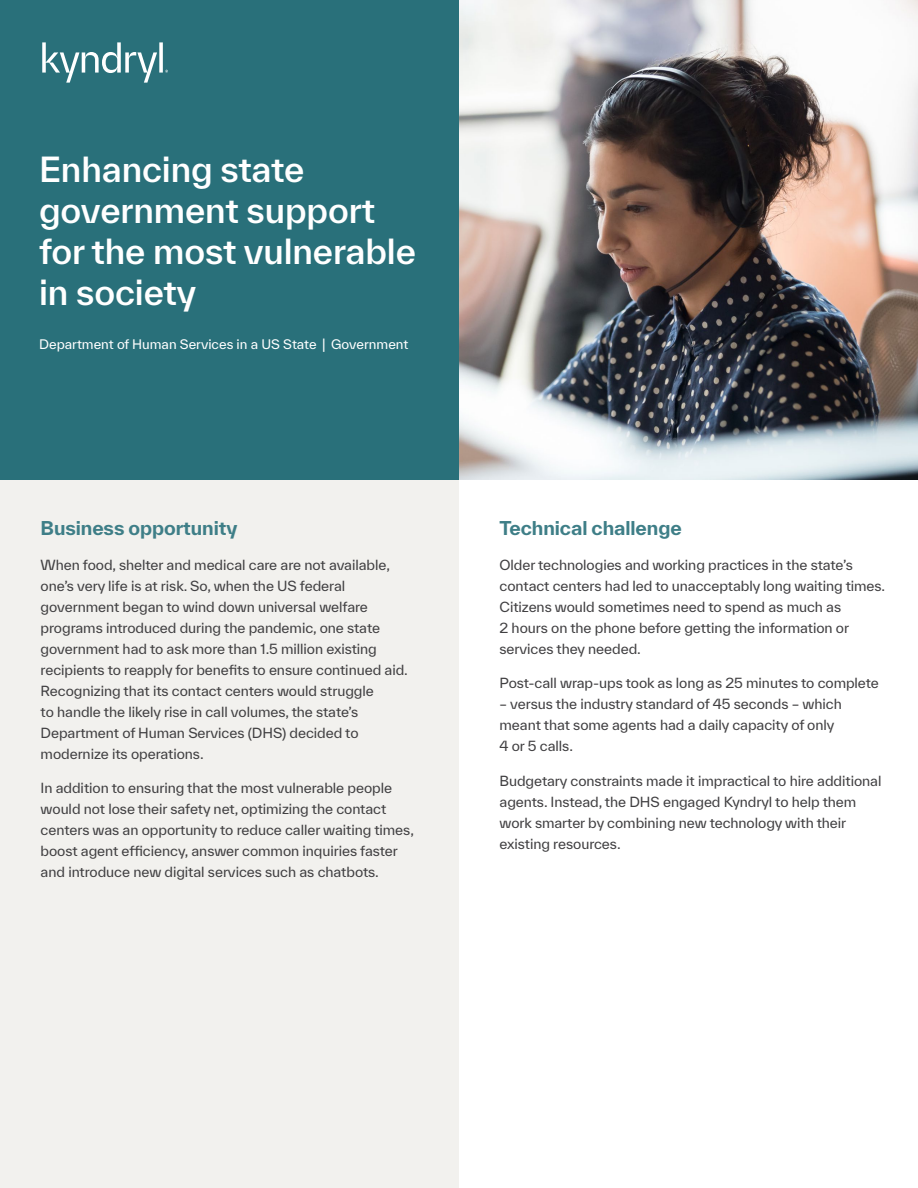
<style>
.page{position:relative;width:918px;height:1188px;background:#fff}
.page>*{position:absolute;margin:0;border:0;box-sizing:border-box;transform-origin:0 0}
.t1{font:500 33.45px/40.8px "TWK Everett";letter-spacing:-.005em;color:#fff}
.t2{font:700 18.3px "TWK Everett";letter-spacing:-.005em;color:#3e7e87}
.t3{font:13.5px/21px "TWK Everett";letter-spacing:-.005em;color:#414042}
.t4{font:12.75px "TWK Everett";color:#fff}
</style>
<div class="page">
<div style="left:0;top:0;width:459px;height:1188px;background:#f2f1ee"></div>
<div style="left:0;top:0;width:459px;height:480px;background:#29707a"></div>
<svg style="left:42px;top:42px;width:126px;height:41px"></svg>
<img style="left:459px;top:0;width:459px;height:480px">
<h1 class="t1" style="left:39px;top:149px;width:378px">Enhancing state government support for the most vulnerable in society</h1>
<p class="t4" style="left:39px;top:336px;width:371px">Department of Human Services in a US State | Government</p>
<h2 class="t2" style="left:41px;top:515px;width:198px">Business opportunity</h2>
<p class="t3" style="left:41px;top:554px;width:369px">When food, shelter and medical care are not available, one’s very life is at risk. So, when the US federal government began to wind down universal welfare programs introduced during the pandemic, one state government had to ask more than 1.5 million existing recipients to reapply for benefits to ensure continued aid.<br>Recognizing that its contact centers would struggle<br>to handle the likely rise in call volumes, the state’s Department of Human Services (DHS) decided to modernize its operations.</p>
<p class="t3" style="left:41px;top:778px;width:375px">In addition to ensuring that the most vulnerable people would not lose their safety net, optimizing the contact centers was an opportunity to reduce caller waiting times, boost agent efficiency, answer common inquiries faster and introduce new digital services such as chatbots.</p>
<h2 class="t2" style="left:500px;top:515px;width:184px">Technical challenge</h2>
<p class="t3" style="left:500px;top:554px;width:387px">Older technologies and working practices in the state’s contact centers had led to unacceptably long waiting times.<br>Citizens would sometimes need to spend as much as<br>2 hours on the phone before getting the information or services they needed.</p>
<p class="t3" style="left:500px;top:673px;width:381px">Post-call wrap-ups took as long as 25 minutes to complete</p>
<p class="t3" style="left:500px;top:694px;width:344px">– versus the industry standard of 45 seconds – which meant that some agents had a daily capacity of only<br>4 or 5 calls.</p>
<p class="t3" style="left:500px;top:770px;width:383px">Budgetary constraints made it impractical to hire additional agents. Instead, the DHS engaged Kyndryl to help them work smarter by combining new technology with their existing resources.</p>
</div>
